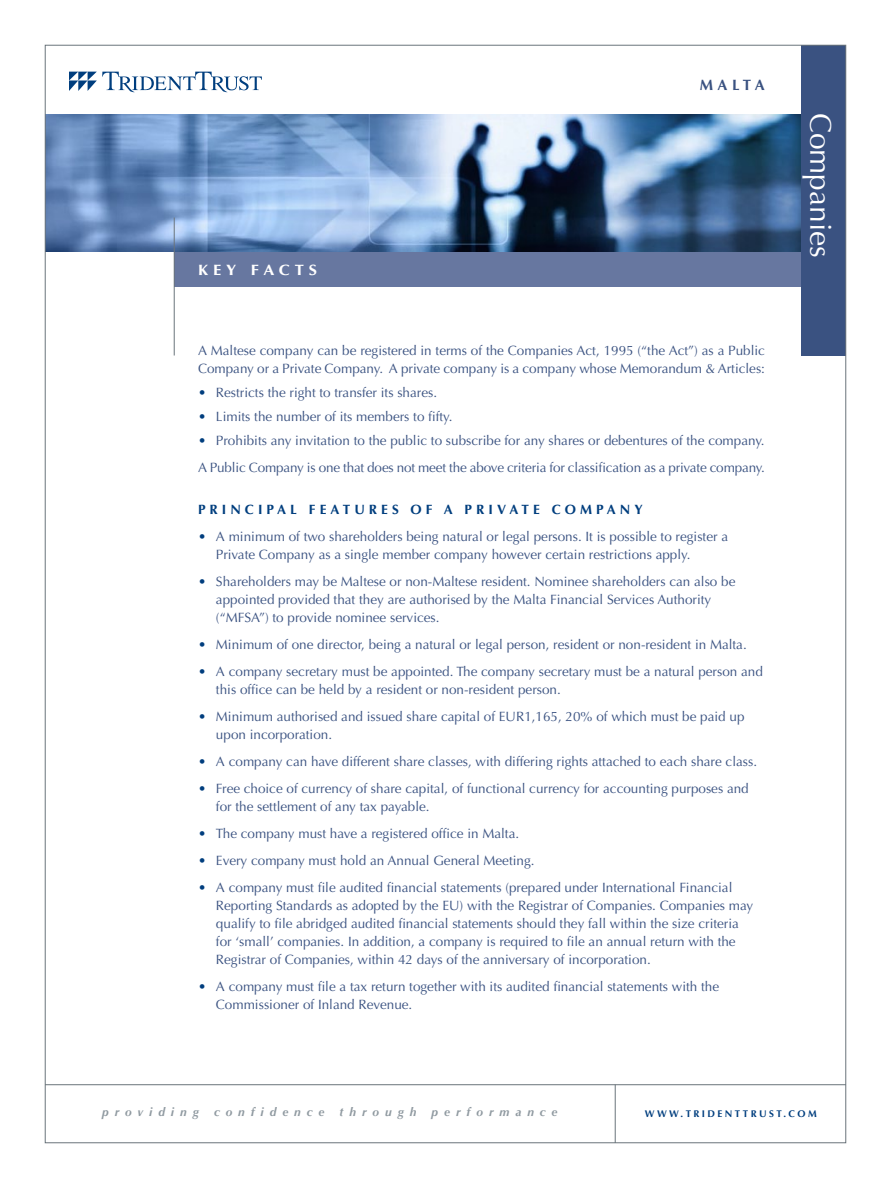
<style>
.page{position:relative;width:891px;height:1188px;background:#fff}
.page>*{position:absolute;margin:0;border:0;box-sizing:border-box;transform-origin:0 0}
.t1{font:30px "Optima LT Std";color:#fff}
.t2{font:700 15px "Optima LT Std";letter-spacing:.3em;color:#fff;scale:1.1 1}
.t3{font:700 15px "Optima LT Std";letter-spacing:.27em;color:#3a5281}
.t4{font:13.5px/18px "Optima LT Std";color:#3a5281}
.t5{font:700 13.5px "Optima LT Std";letter-spacing:.3em;color:#003e7e}
.t6{font:italic 700 12px "Optima LT Std";letter-spacing:.49em;color:#909aa1}
.t7{font:700 9.75px "Optima LT Std";letter-spacing:.25em;color:#003e7e}
.s1{color:#003e7e}
</style>
<div class="page">
<div style="left:174px;top:251px;width:630px;height:36px;background:#6777a0"></div>
<img style="left:47px;top:114px;width:754px;height:137px">
<div style="left:801px;top:45px;width:45px;height:311px;background:#3a5281"></div>
<hr style="left:45px;top:1084px;width:801px;height:1px;background:#6a747b">
<hr style="left:615px;top:1084px;width:1px;height:59px;background:#6a747b">
<hr style="left:174px;top:218px;width:1px;height:138px;background:#6a747b">
<svg style="left:69px;top:72px;width:193px;height:20px"></svg>
<p class="t2" style="left:198px;top:261px;width:110px">KEY FACTS</p>
<p class="t3" style="left:700px;top:76px;width:67px">MALTA</p>
<p class="t4" style="left:198px;top:342px;width:569px">A Maltese company can be registered in terms of the Companies Act, 1995 (“the Act”) as a Public<br>Company or a Private Company. A private company is a company whose Memorandum &amp; Articles:</p>
<p class="t4" style="left:198px;top:384px;width:241px"><span class="s1">•</span> Restricts the right to transfer its shares.</p>
<p class="t4" style="left:198px;top:408px;width:256px"><span class="s1">•</span> Limits the number of its members to fifty.</p>
<p class="t4" style="left:198px;top:427px;width:569px;line-height:27px"><span class="s1">•</span> Prohibits any invitation to the public to subscribe for any shares or debentures of the company.<br>A Public Company is one that does not meet the above criteria for classification as a private company.</p>
<p class="t5" style="left:198px;top:501px;width:446px">PRINCIPAL FEATURES OF A PRIVATE COMPANY</p>
<p class="t4" style="left:216px;top:528px;width:514px;text-indent:-18px"><span class="s1">•</span> A minimum of two shareholders being natural or legal persons. It is possible to register a<br>Private Company as a single member company however certain restrictions apply.</p>
<p class="t4" style="left:216px;top:573px;width:521px;text-indent:-18px"><span class="s1">•</span> Shareholders may be Maltese or non-Maltese resident. Nominee shareholders can also be appointed provided that they are authorised by the Malta Financial Services Authority (“MFSA”) to provide nominee services.</p>
<p class="t4" style="left:198px;top:636px;width:550px"><span class="s1">•</span> Minimum of one director, being a natural or legal person, resident or non-resident in Malta.</p>
<p class="t4" style="left:216px;top:663px;width:548px;text-indent:-18px"><span class="s1">•</span> A company secretary must be appointed. The company secretary must be a natural person and this office can be held by a resident or non-resident person.</p>
<p class="t4" style="left:216px;top:708px;width:530px;text-indent:-18px"><span class="s1">•</span> Minimum authorised and issued share capital of EUR1,165, 20% of which must be paid up upon incorporation.</p>
<p class="t4" style="left:198px;top:753px;width:561px"><span class="s1">•</span> A company can have different share classes, with differing rights attached to each share class.</p>
<p class="t4" style="left:216px;top:780px;width:534px;text-indent:-18px"><span class="s1">•</span> Free choice of currency of share capital, of functional currency for accounting purposes and for the settlement of any tax payable.</p>
<p class="t4" style="left:198px;top:824px;width:323px"><span class="s1">•</span> The company must have a registered office in Malta.</p>
<p class="t4" style="left:198px;top:851px;width:338px"><span class="s1">•</span> Every company must hold an Annual General Meeting.</p>
<p class="t4" style="left:216px;top:878px;width:539px;text-indent:-18px"><span class="s1">•</span> A company must file audited financial statements (prepared under International Financial Reporting Standards as adopted by the EU) with the Registrar of Companies. Companies may qualify to file abridged audited financial statements should they fall within the size criteria for ‘small’ companies. In addition, a company is required to file an annual return with the Registrar of Companies, within 42 days of the anniversary of incorporation.</p>
<p class="t4" style="left:216px;top:977px;width:505px;text-indent:-18px"><span class="s1">•</span> A company must file a tax return together with its audited financial statements with the<br>Commissioner of Inland Revenue.</p>
<h1 class="t1" style="left:838px;top:112px;width:147px;rotate:90deg">Companies</h1>
<p class="t6" style="left:102px;top:1105px;width:98px">providing</p>
<p class="t6" style="left:214px;top:1105px;width:112px">confidence</p>
<p class="t6" style="left:340px;top:1105px;width:78px">through</p>
<p class="t6" style="left:432px;top:1105px;width:127px">performance</p>
<p class="t7" style="left:645px;top:1108px;width:173px">WWW.TRIDENTTRUST.COM</p>
</div>
